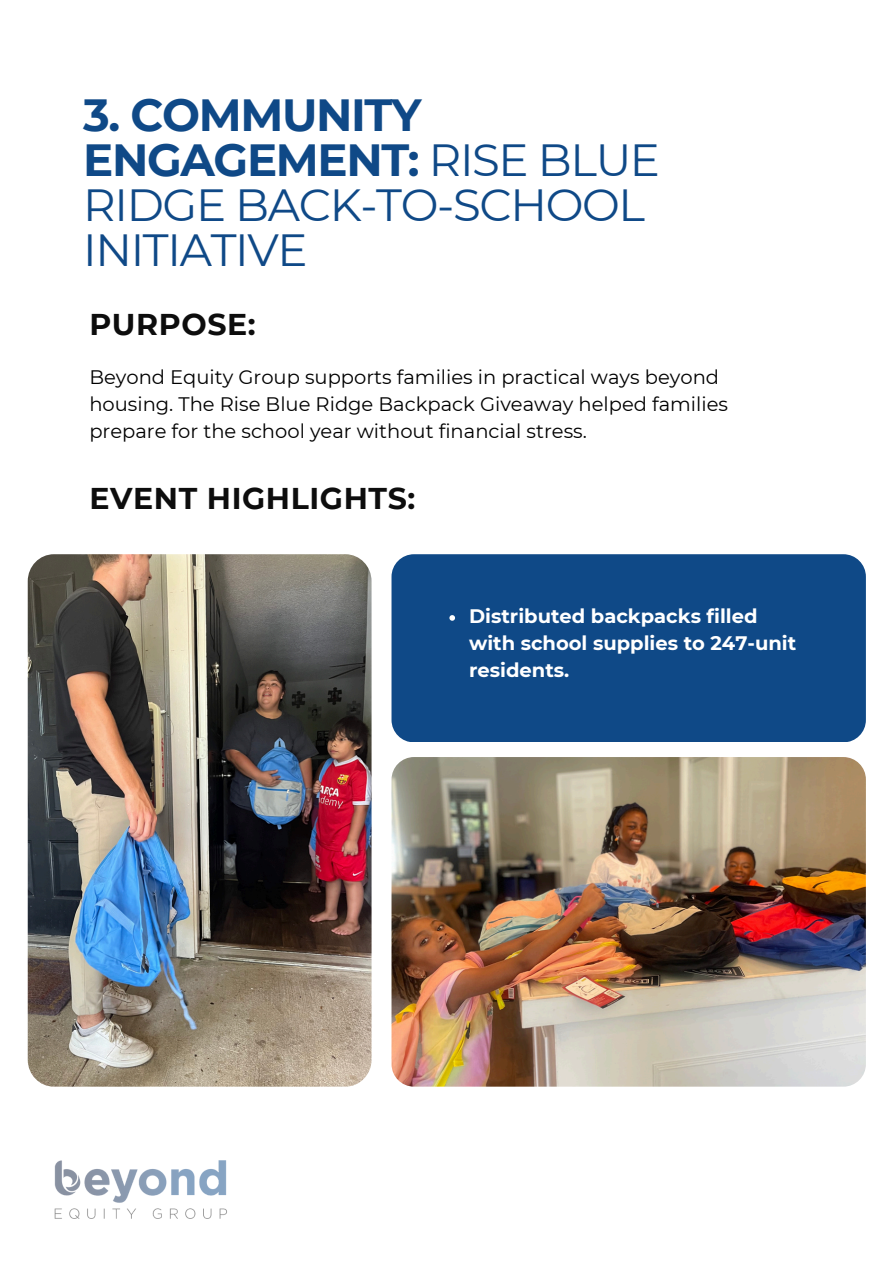
<style>
.page{position:relative;width:894px;height:1264px;background:#fff}
.page>*{position:absolute;margin:0;border:0;box-sizing:border-box;transform-origin:0 0}
.t1{font:45px/45px "Montserrat";letter-spacing:-.03em;color:#0f4987}
.t2{font:700 30px "Montserrat";letter-spacing:.02em;color:#0d0d0d}
.t3{font:19.5px/27px "Montserrat";color:#000}
.t4{font:700 19.5px/27px "Montserrat";color:#fff}
.s1{font-weight:700}
</style>
<div class="page">
<div style="left:391px;top:554px;width:474px;height:188px;background:#0f4987;border-radius:23px"></div>
<img style="left:28px;top:554px;width:343px;height:532px;border-radius:27px">
<img style="left:391px;top:757px;width:474px;height:329px;border-radius:22px">
<svg style="left:449px;top:615px;width:6px;height:5px"></svg>
<img style="left:54px;top:1160px;width:173px;height:59px">
<h2 class="t1" style="left:83px;top:92px;width:578px"><span class="s1">3. COMMUNITY<br>ENGAGEMENT:</span> RISE BLUE<br>RIDGE BACK-TO-SCHOOL<br>INITIATIVE</h2>
<h2 class="t2" style="left:89px;top:306px;width:168px">PURPOSE:</h2>
<p class="t3" style="left:89px;top:363px;width:640px">Beyond Equity Group supports families in practical ways beyond housing. The Rise Blue Ridge Backpack Giveaway helped families prepare for the school year without financial stress.</p>
<p class="t2" style="left:89px;top:480px;width:327px">EVENT HIGHLIGHTS:</p>
<p class="t4" style="left:469px;top:602px;width:328px">Distributed backpacks filled with school supplies to 247-unit residents.</p>
</div>
